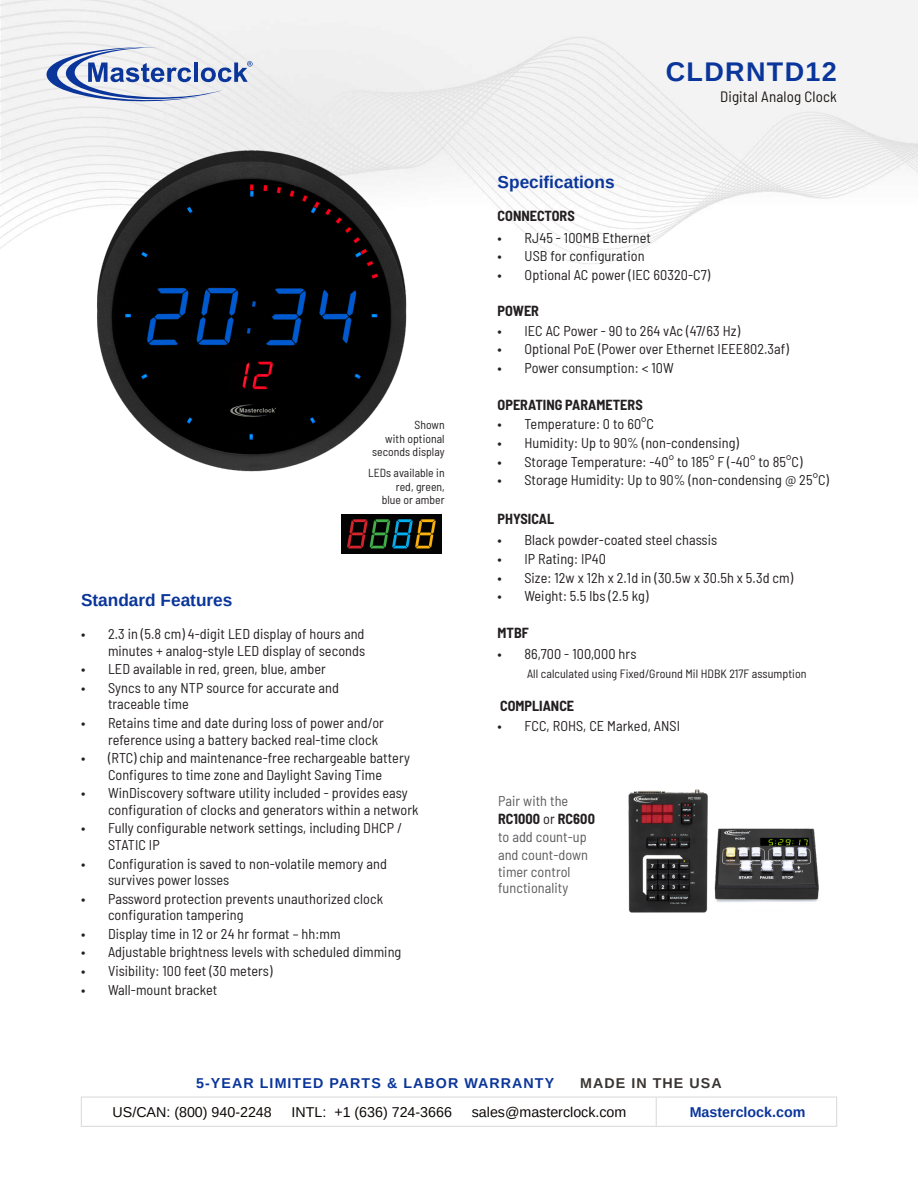
<style>
.page{position:relative;width:918px;height:1188px;background:#fff}
.page>*{position:absolute;margin:0;border:0;box-sizing:border-box;transform-origin:0 0}
.t1{font:700 27px "Arimo";letter-spacing:.05em;color:#0a359a}
.t2{font:700 17.25px "Arimo";color:#0a359a}
.t3{font:semi-condensed 15px "Barlow";letter-spacing:.01em;color:#1b1513}
.t4{font:semi-condensed 14.25px/16.5px "Barlow";letter-spacing:.005em;color:#231f20}
.t5{font:semi-condensed 14.25px/18px "Barlow";letter-spacing:.005em;color:#5c5c5f}
.t6{font:14.25px "Arimo";color:#0c0806}
.t7{font:700 semi-condensed 14.25px "Barlow";color:#231f20}
.t8{font:700 14.25px "Arimo";letter-spacing:.075em;color:#0a359a}
.t9{font:700 14.25px "Arimo";color:#0a359a}
.t10{font:700 14.25px "Arimo";letter-spacing:.075em;color:#3b3532}
.t11{font:semi-condensed 12px "Barlow";letter-spacing:.005em;color:#231f20}
.t12{font:semi-condensed 11.7px/13.5px "Barlow";letter-spacing:.005em;color:#231f20;text-align:right}
.s1{font-weight:700;color:#231f20}
.s2{color:#231f20}
</style>
<div class="page">
<img style="left:0;top:0;width:918px;height:264px">
<svg style="left:45px;top:47px;width:208px;height:54px"></svg>
<div style="left:81px;top:1096px;width:756px;height:31px;border:1px solid #dcdcdc"></div>
<svg style="left:656px;top:1098px;width:1px;height:28px"></svg>
<img style="left:341px;top:514px;width:101px;height:40px">
<img style="left:92px;top:146px;width:321px;height:326px">
<img style="left:714px;top:828px;width:105px;height:74px">
<img style="left:628px;top:789px;width:80px;height:124px">
<p class="t12" style="left:372px;top:417px;width:74px">Shown<br>with optional seconds display</p>
<p class="t12" style="left:368px;top:465px;width:78px">LEDs available in red, green,<br>blue or amber</p>
<p class="t2" style="left:81px;top:589px;width:153px">Standard Features</p>
<p class="t4" style="left:81px;top:625px;width:286px;text-align:right">• 2.3 in (5.8 cm) 4-digit LED display of hours and minutes + analog-style LED display of seconds</p>
<p class="t4" style="left:81px;top:660px;width:246px">• LED available in red, green, blue, amber</p>
<p class="t4" style="left:108px;top:679px;width:232px;text-indent:-27px">• Syncs to any NTP source for accurate and traceable time</p>
<p class="t4" style="left:108px;top:714px;width:277px;text-indent:-27px">• Retains time and date during loss of power and/or reference using a battery backed real-time clock</p>
<p class="t4" style="left:81px;top:749px;width:331px;text-align:center">• (RTC) chip and maintenance-free rechargeable battery<br>Configures to time zone and Daylight Saving Time</p>
<p class="t4" style="left:108px;top:784px;width:312px;text-indent:-27px">• WinDiscovery software utility included - provides easy configuration of clocks and generators within a network</p>
<p class="t4" style="left:108px;top:819px;width:296px;text-indent:-27px">• Fully configurable network settings, including DHCP /<br>STATIC IP</p>
<p class="t4" style="left:108px;top:854px;width:280px;text-indent:-27px">• Configuration is saved to non-volatile memory and survives power losses</p>
<p class="t4" style="left:108px;top:889px;width:277px;text-indent:-27px">• Password protection prevents unauthorized clock configuration tampering</p>
<p class="t4" style="left:81px;top:924px;width:261px">• Display time in 12 or 24 hr format – hh:mm</p>
<p class="t4" style="left:81px;top:943px;width:322px">• Adjustable brightness levels with scheduled dimming</p>
<p class="t4" style="left:81px;top:962px;width:193px">• Visibility: 100 feet (30 meters)</p>
<p class="t4" style="left:81px;top:980px;width:138px">• Wall-mount bracket</p>
<p class="t1" style="left:666px;top:53px;width:173px">CLDRNTD12</p>
<p class="t3" style="left:720px;top:86px;width:118px">Digital Analog Clock</p>
<p class="t2" style="left:498px;top:170px;width:118px">Specifications</p>
<p class="t7" style="left:498px;top:205px;width:79px">CONNECTORS</p>
<p class="t4" style="left:498px;top:228px;width:155px">• RJ45 - 100MB Ethernet</p>
<p class="t4" style="left:498px;top:247px;width:148px">• USB for configuration</p>
<p class="t4" style="left:498px;top:265px;width:214px">• Optional AC power (IEC 60320-C7)</p>
<p class="t7" style="left:498px;top:301px;width:43px">POWER</p>
<p class="t4" style="left:498px;top:321px;width:244px">• IEC AC Power - 90 to 264 vAc (47/63 Hz)</p>
<p class="t4" style="left:498px;top:340px;width:293px">• Optional PoE (Power over Ethernet IEEE802.3af)</p>
<p class="t4" style="left:498px;top:359px;width:178px">• Power consumption: &lt; 10W</p>
<p class="t7" style="left:498px;top:394px;width:147px">OPERATING PARAMETERS</p>
<p class="t4" style="left:498px;top:415px;width:158px">• Temperature: 0 to 60°C</p>
<p class="t4" style="left:498px;top:433px;width:243px">• Humidity: Up to 90% (non-condensing)</p>
<p class="t4" style="left:498px;top:452px;width:306px">• Storage Temperature: -40° to 185° F (-40° to 85°C)</p>
<p class="t4" style="left:498px;top:471px;width:333px">• Storage Humidity: Up to 90% (non-condensing @ 25°C)</p>
<p class="t7" style="left:498px;top:508px;width:58px">PHYSICAL</p>
<p class="t4" style="left:498px;top:531px;width:221px">• Black powder-coated steel chassis</p>
<p class="t4" style="left:498px;top:550px;width:110px">• IP Rating: IP40</p>
<p class="t4" style="left:498px;top:568px;width:297px">• Size: 12w x 12h x 2.1d in (30.5w x 30.5h x 5.3d cm)</p>
<p class="t4" style="left:498px;top:587px;width:152px">• Weight: 5.5 lbs (2.5 kg)</p>
<p class="t7" style="left:498px;top:622px;width:33px">MTBF</p>
<p class="t4" style="left:498px;top:645px;width:140px">• 86,700 - 100,000 hrs</p>
<p class="t11" style="left:527px;top:665px;width:281px">All calculated using Fixed/Ground Mil HDBK 217F assumption</p>
<p class="t7" style="left:500px;top:696px;width:76px">COMPLIANCE</p>
<p class="t4" style="left:498px;top:717px;width:184px">• FCC, ROHS, CE Marked, ANSI</p>
<p class="t5" style="left:498px;top:791px;width:98px">Pair with the<br><span class="s1">RC1000</span> <span class="s2">or</span> <span class="s1">RC600</span></p>
<p class="t5" style="left:498px;top:827px;width:90px">to add count-up</p>
<p class="t5" style="left:498px;top:845px;width:92px">and count-down</p>
<p class="t5" style="left:498px;top:863px;width:74px;line-height:15.8px">timer control functionality</p>
<p class="t8" style="left:196px;top:1073px;width:360px">5-YEAR LIMITED PARTS &amp; LABOR WARRANTY</p>
<p class="t10" style="left:580px;top:1073px;width:143px">MADE IN THE USA</p>
<p class="t6" style="left:113px;top:1103px;width:161px">US/CAN: (800) 940-2248</p>
<p class="t6" style="left:292px;top:1103px;width:162px">INTL: +1 (636) 724-3666</p>
<p class="t6" style="left:472px;top:1103px;width:156px">sales@masterclock.com</p>
<p class="t9" style="left:690px;top:1102px;width:117px">Masterclock.com</p>
</div>
